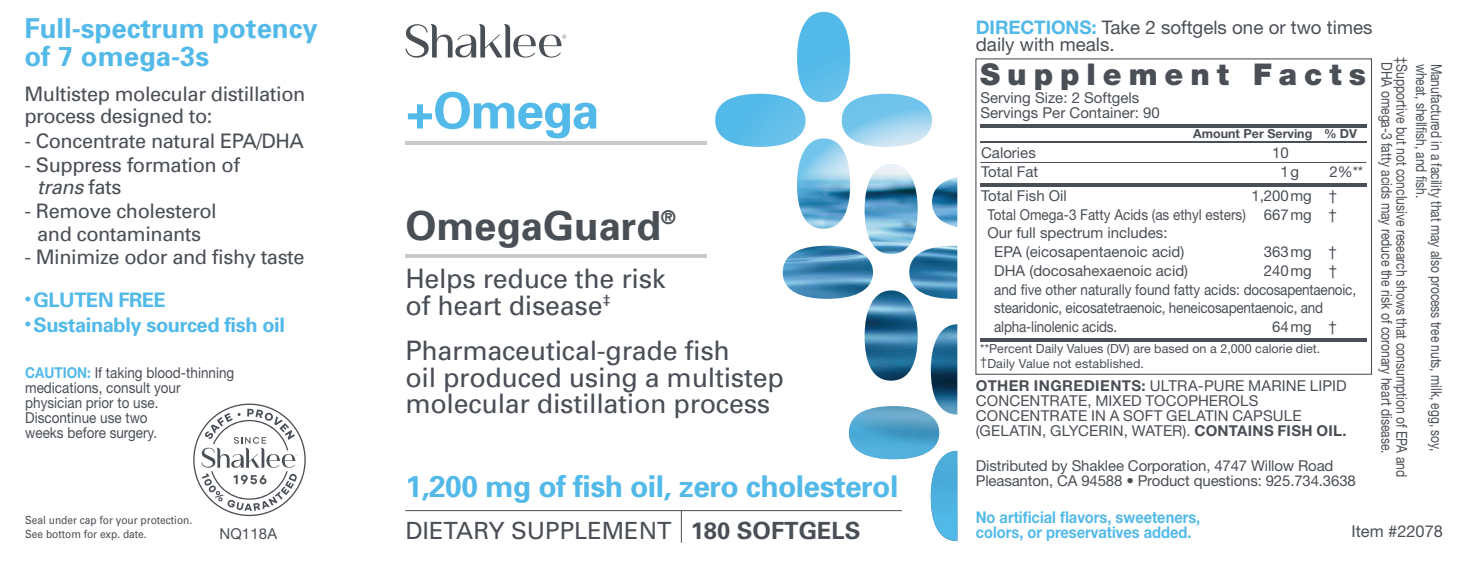
<style>
.page{position:relative;width:1464px;height:564px;background:#fff}
.page>*{position:absolute;margin:0;border:0;box-sizing:border-box;transform-origin:0 0}
.t1{font:700 50px "Univers";letter-spacing:-.03em;color:#52b9e9}
.t2{font:700 40px "Univers";color:#4a4f55}
.t3{font:700 30px "Univers";letter-spacing:-.02em;color:#52b9e9}
.t4{font:900 30px "Helvetica Neue LT Std";letter-spacing:.23em;color:#4a4f55}
.t5{font:700 27.5px/27.5px "Univers";color:#52b9e9}
.t6{font:26.75px/26.8px "Univers";letter-spacing:-.01em;color:#4a4f55}
.t7{font:23.75px "Univers";color:#4a4f55}
.t8{font:20px/22.5px "Univers";letter-spacing:-.02em;color:#4a4f55}
.t9{font:700 20px "Univers";letter-spacing:-.02em;color:#52b9e9}
.t10{font:18.75px/17.5px "Helvetica Neue LT Std";color:#4a4f55}
.t11{font:16.5px "Helvetica Neue LT Std";color:#4a4f55}
.t12{font:700 16.25px/15px "Helvetica Neue LT Std";color:#52b9e9;scale:.9 1}
.t13{font:15px/15px "Helvetica Neue LT Std";color:#4a4f55}
.t14{font:15px/15px "Helvetica Neue LT Std";color:#4a4f55;scale:.9 1}
.t15{font:15px "Helvetica Neue LT Std";color:#4a4f55;scale:.81 1}
.t16{font:15px "Helvetica Neue LT Std";color:#4a4f55;scale:.8 1}
.t17{font:12.5px/14.5px "Helvetica Neue LT Std";color:#4a4f55}
.t18{font:700 12.5px "Helvetica Neue LT Std";color:#4a4f55}
.t19{font:11.25px/13.8px "Univers";color:#4a4f55;scale:.9 1}
.s1{font-style:italic}
.s2{font-weight:700;color:#52b9e9}
.s3{font-weight:700}
</style>
<div class="page">
<hr style="left:405px;top:510px;width:497px;height:1px;background:#4a4f55">
<hr style="left:681px;top:511px;width:1px;height:32px;background:#4a4f55">
<hr style="left:405px;top:141px;width:301px;height:4px;background:#c9cacc">
<hr style="left:405px;top:254px;width:301px;height:3px;background:#4a4f55">
<div style="left:975px;top:58px;width:397px;height:317px;border:1px solid #4a4f55"></div>
<hr style="left:980px;top:141px;width:386px;height:2px;background:#4a4f55">
<hr style="left:980px;top:338px;width:386px;height:4px;background:#4a4f55">
<hr style="left:980px;top:124px;width:386px;height:3px;background:#4a4f55">
<hr style="left:980px;top:183px;width:386px;height:4px;background:#4a4f55">
<svg style="left:715px;top:12px;width:242px;height:529px"></svg>
<hr style="left:980px;top:162px;width:386px;height:1px;background:#4a4f55">
<svg style="left:405px;top:24px;width:161px;height:34px"></svg>
<svg style="left:193px;top:403px;width:113px;height:113px"></svg>
<h3 class="t5" style="left:24px;top:14px;width:295px">Full-spectrum potency of 7 omega-3s</h3>
<h3 class="t8" style="left:24px;top:82px;width:282px">Multistep molecular distillation process designed to:</h3>
<h3 class="t8" style="left:24px;top:129px;width:281px">- Concentrate natural EPA/DHA</h3>
<h3 class="t8" style="left:37px;top:153px;width:204px;text-indent:-13px">- Suppress formation of <span class="s1">trans</span> fats</h3>
<h3 class="t8" style="left:24px;top:199px;width:194px;text-align:center">- Remove cholesterol and contaminants</h3>
<h3 class="t8" style="left:24px;top:246px;width:282px">- Minimize odor and fishy taste</h3>
<h3 class="t9" style="left:24px;top:287px;width:143px">•GLUTEN FREE</h3>
<h3 class="t9" style="left:24px;top:312px;width:262px">• Sustainably sourced fish oil</h3>
<p class="t14" style="left:25px;top:365px;width:234px"><span class="s2">CAUTION:</span> If taking blood-thinning medications, consult your physician prior to use.<br>Discontinue use two<br>weeks before surgery.</p>
<p class="t19" style="left:25px;top:513px;width:187px">Seal under cap for your protection.<br>See bottom for exp. date.</p>
<p class="t13" style="left:219px;top:526px;width:59px">NQ118A</p>
<h1 class="t1" style="left:405px;top:79px;width:195px">+Omega</h1>
<h2 class="t2" style="left:405px;top:200px;width:272px">OmegaGuard<sup>®</sup></h2>
<h3 class="t6" style="left:405px;top:265px;width:262px">Helps reduce the risk of heart disease<sup>‡</sup></h3>
<h3 class="t6" style="left:405px;top:336px;width:380px">Pharmaceutical-grade fish<br>oil produced using a multistep molecular distillation process</h3>
<h3 class="t3" style="left:405px;top:467px;width:494px">1,200 mg of fish oil, zero cholesterol</h3>
<h3 class="t7" style="left:405px;top:516px;width:457px">DIETARY SUPPLEMENT <span class="s3">180 SOFTGELS</span></h3>
<p class="t10" style="left:976px;top:18px;width:398px"><span class="s2">DIRECTIONS:</span> Take 2 softgels one or two times daily with meals.</p>
<h3 class="t4" style="left:980px;top:56px;width:387px">Supplement Facts</h3>
<p class="t13" style="left:980px;top:90px;width:181px">Serving Size: 2 Softgels<br>Servings Per Container: 90</p>
<p class="t18" style="left:1193px;top:126px;width:165px">Amount Per Serving % DV</p>
<p class="t13" style="left:981px;top:145px;width:56px">Calories</p>
<p class="t13" style="left:1272px;top:145px;width:18px">10</p>
<p class="t13" style="left:981px;top:164px;width:59px">Total Fat</p>
<p class="t13" style="left:1280px;top:164px;width:20px">1 g</p>
<p class="t13" style="left:1329px;top:164px;width:35px">2%**</p>
<p class="t13" style="left:981px;top:188px;width:87px">Total Fish Oil</p>
<p class="t13" style="left:1251px;top:188px;width:87px">1,200 mg †</p>
<p class="t14" style="left:987px;top:206px;width:390px">Total Omega-3 Fatty Acids (as ethyl esters) 667 mg †</p>
<p class="t13" style="left:987px;top:225px;width:182px">Our full spectrum includes:</p>
<p class="t13" style="left:994px;top:244px;width:192px">EPA (eicosapentaenoic acid)</p>
<p class="t13" style="left:1264px;top:244px;width:75px">363 mg †</p>
<p class="t13" style="left:994px;top:263px;width:195px">DHA (docosahexaenoic acid)</p>
<p class="t13" style="left:994px;top:261px;width:363px;line-height:18.8px;text-indent:270px">240 mg † and five other naturally found fatty acids: docosapentaenoic, stearidonic, eicosatetraenoic, heneicosapentaenoic, and alpha-linolenic acids.</p>
<p class="t13" style="left:1272px;top:319px;width:66px">64 mg †</p>
<p class="t17" style="left:980px;top:341px;width:342px">**Percent Daily Values (DV) are based on a 2,000 calorie diet. †Daily Value not established.</p>
<p class="t13" style="left:976px;top:378px;width:372px"><span class="s3">OTHER INGREDIENTS:</span> ULTRA-PURE MARINE LIPID CONCENTRATE, MIXED TOCOPHEROLS CONCENTRATE IN A SOFT GELATIN CAPSULE (GELATIN, GLYCERIN, WATER). <span class="s3">CONTAINS FISH OIL.</span></p>
<p class="t13" style="left:976px;top:458px;width:381px">Distributed by Shaklee Corporation, 4747 Willow Road<br>Pleasanton, CA 94588 • Product questions: 925.734.3638</p>
<p class="t15" style="left:1395px;top:62px;width:485px;rotate:90deg">DHA omega-3 fatty acids may reduce the risk of coronary heart disease.</p>
<p class="t15" style="left:1410px;top:57px;width:519px;rotate:90deg">‡Supportive but not conclusive research shows that consumption of EPA and</p>
<p class="t16" style="left:1430px;top:64px;width:169px;rotate:90deg">wheat, shell sh, and sh.</p>
<p class="t16" style="left:1445px;top:64px;width:486px;rotate:90deg">Manufactured in a facility that may also process tree nuts, milk, egg, soy,</p>
<p class="t12" style="left:976px;top:509px;width:251px">No artificial flavors, sweeteners, colors, or preservatives added.</p>
<p class="t11" style="left:1351px;top:521px;width:93px">Item #22078</p>
</div>
